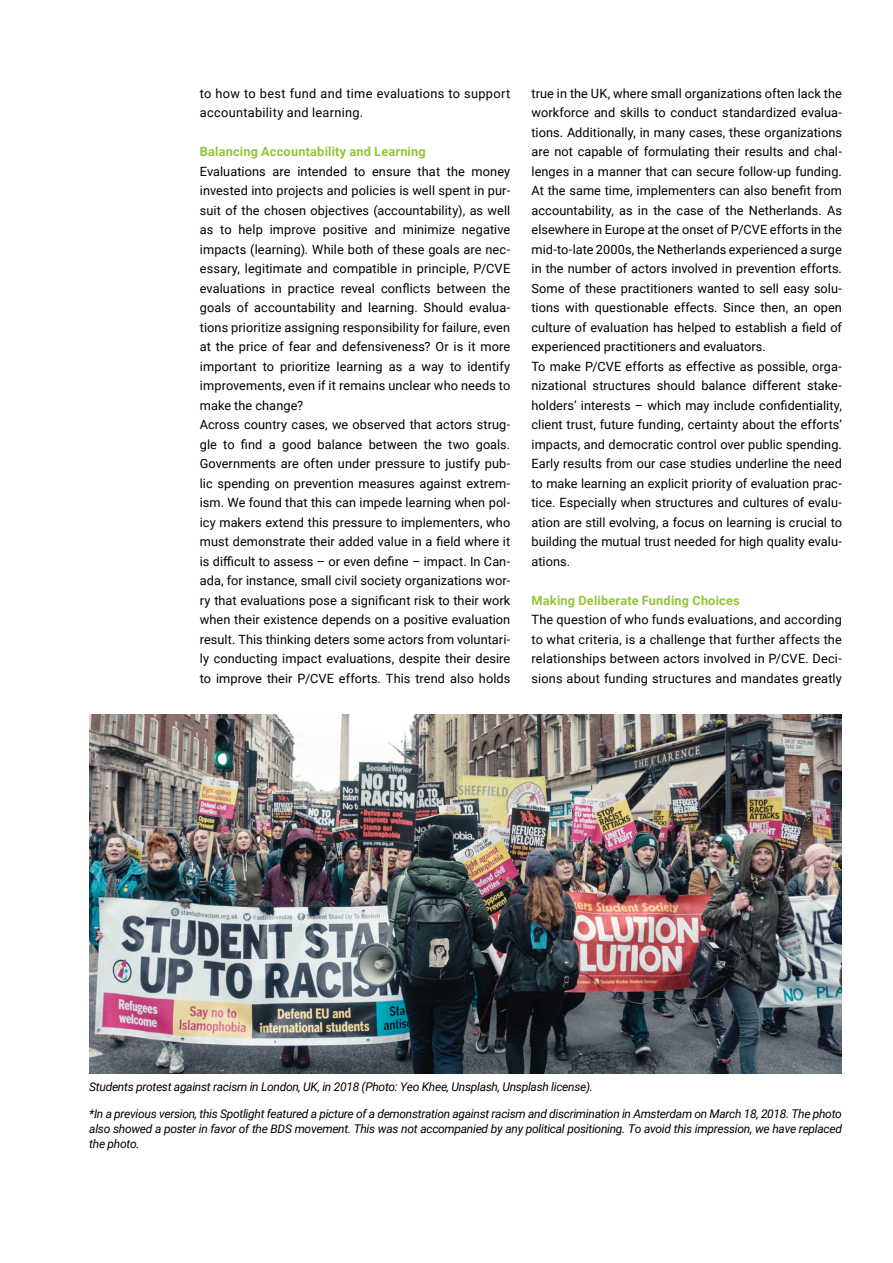
<style>
.page{position:relative;width:893px;height:1263px;background:#fff}
.page>*{position:absolute;margin:0;border:0;box-sizing:border-box;transform-origin:0 0}
.Fließtext{font:12.75px/19.5px "Roboto";letter-spacing:.01em;color:#000;text-align:justify}
.Zwischenüberschrift{font:700 12.75px "Roboto";letter-spacing:.015em;color:#99c337}
.t1{font:italic 12px/15px "Roboto";letter-spacing:-.025em;color:#000;text-align:justify}
</style>
<div class="page">
<img style="left:89px;top:714px;width:753px;height:360px">
<p class="Fließtext" style="left:200px;top:83px;width:312px">to how to best fund and time evaluations to support accountability and learning.</p>
<h2 class="Zwischenüberschrift" style="left:200px;top:143px;width:227px">Balancing Accountability and Learning</h2>
<p class="Fließtext" style="left:200px;top:161px;width:312px">Evaluations are intended to ensure that the money invested into projects and policies is well spent in pur&shy;suit of the chosen objectives (accountability), as well as to help improve positive and minimize negative impacts (learning). While both of these goals are nec&shy;essary, legitimate and compatible in principle, P/CVE evaluations in practice reveal conflicts between the goals of accountability and learning. Should evalua&shy;tions prioritize assigning responsibility for failure, even at the price of fear and defensiveness? Or is it more important to prioritize learning as a way to identify improvements, even if it remains unclear who needs to make the change?</p>
<p class="Fließtext" style="left:200px;top:414px;width:312px">Across country cases, we observed that actors strug&shy;gle to find a good balance between the two goals.<br>Governments are often under pressure to justify pub&shy;lic spending on prevention measures against extrem&shy;ism. We found that this can impede learning when pol&shy;icy makers extend this pressure to implementers, who must demonstrate their added value in a field where it is difficult to assess – or even define – impact. In Can&shy;ada, for instance, small civil society organizations wor&shy;ry that evaluations pose a significant risk to their work when their existence depends on a positive evaluation result. This thinking deters some actors from voluntari&shy;ly conducting impact evaluations, despite their desire to improve their P/CVE efforts. This trend also holds</p>
<p class="Fließtext" style="left:531px;top:83px;width:312px">true in the UK, where small organizations often lack the workforce and skills to conduct standardized evalua&shy;tions. Additionally, in many cases, these organizations are not capable of formulating their results and chal&shy;lenges in a manner that can secure follow-up funding.<br>At the same time, implementers can also benefit from accountability, as in the case of the Netherlands. As elsewhere in Europe at the onset of P/CVE efforts in the mid-to-late 2000s, the Netherlands experienced a surge in the number of actors involved in prevention efforts.<br>Some of these practitioners wanted to sell easy solu&shy;tions with questionable effects. Since then, an open culture of evaluation has helped to establish a field of experienced practitioners and evaluators.</p>
<p class="Fließtext" style="left:531px;top:356px;width:312px">To make P/CVE efforts as effective as possible, orga&shy;nizational structures should balance different stake&shy;holders’ interests – which may include confidentiality, client trust, future funding, certainty about the efforts’ impacts, and democratic control over public spending.<br>Early results from our case studies underline the need to make learning an explicit priority of evaluation prac&shy;tice. Especially when structures and cultures of evalu&shy;ation are still evolving, a focus on learning is crucial to building the mutual trust needed for high quality evalu&shy;ations.</p>
<h2 class="Zwischenüberschrift" style="left:531px;top:591px;width:210px">Making Deliberate Funding Choices</h2>
<p class="Fließtext" style="left:531px;top:609px;width:312px">The question of who funds evaluations, and according to what criteria, is a challenge that further affects the relationships between actors involved in P/CVE. Deci&shy;sions about funding structures and mandates greatly</p>
<p class="t1" style="left:89px;top:1078px;width:505px">Students protest against racism in London, UK, in 2018 (Photo: Yeo Khee, Unsplash, Unsplash license).</p>
<p class="t1" style="left:89px;top:1106px;width:754px">*In a previous version, this Spotlight featured a picture of a demonstration against racism and discrimination in Amsterdam on March 18, 2018. The photo also showed a poster in favor of the BDS movement. This was not accompanied by any political positioning. To avoid this impression, we have replaced the photo.</p>
</div>
